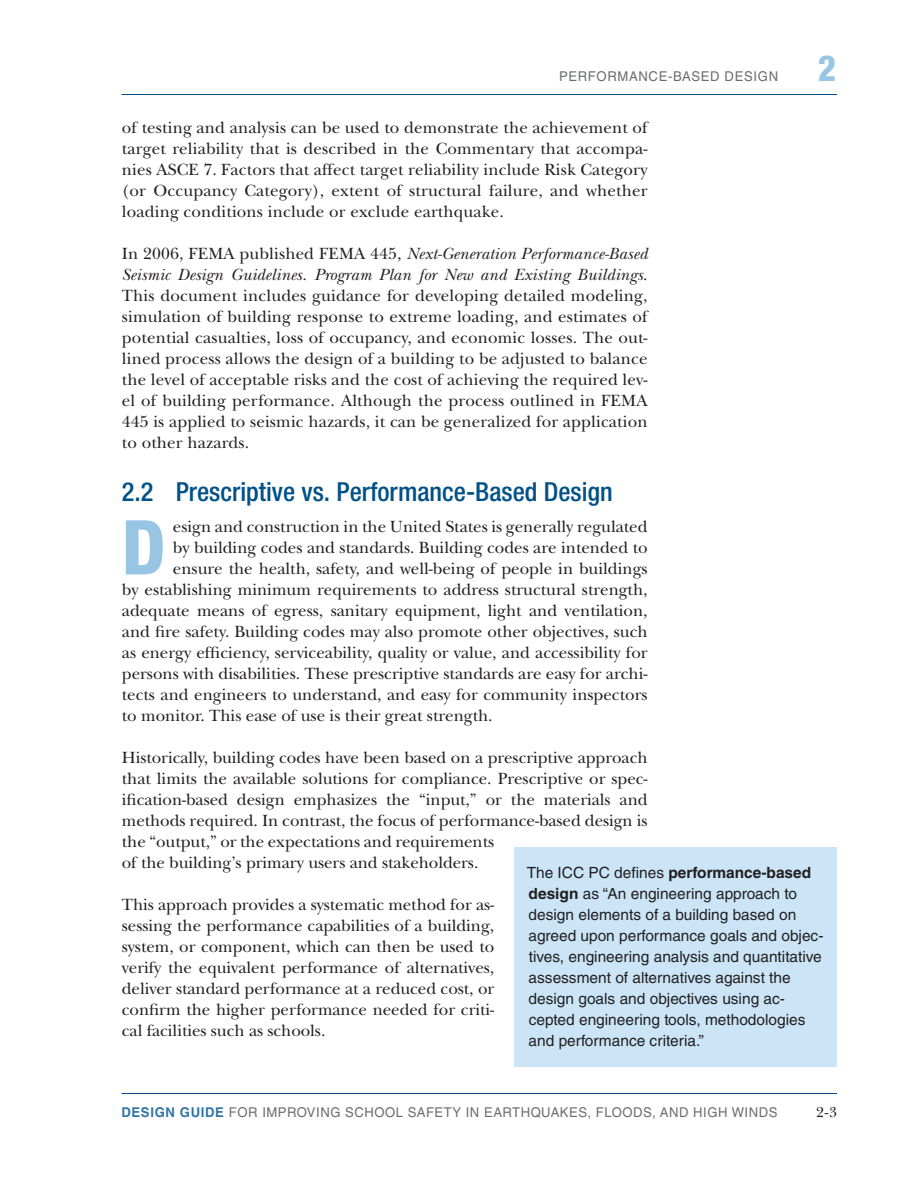
<style>
.page{position:relative;width:918px;height:1188px;background:#fff}
.page>*{position:absolute;margin:0;border:0;box-sizing:border-box;transform-origin:0 0}
._424_main_body_drop{font:800 condensed 75.75px "Helvetica Neue LT Std";color:#98c5e4}
.t1{font:800 condensed 36px "Helvetica Neue LT Std";color:#98c5e4}
.subhead_level1{font:500 condensed 26.25px "Helvetica Neue LT Std";color:#005187}
._424_main_body_drop-2{font:16.95px/21px "New Baskerville Std";color:#231f20;text-align:justify}
._424_box_body_black{font:15.45px/21px "Helvetica LT Std";color:#231f20}
.t2{font:15px "New Baskerville Std";color:#231f20}
.t3{font:13.5px "Helvetica LT Std";letter-spacing:.04em;color:#6c6d70}
.s1{font-style:italic}
.s2{font-weight:700}
.s3{font-weight:700;color:#2f75a5}
</style>
<div class="page">
<hr style="left:122px;top:94px;width:715px;height:1px;background:#005187">
<hr style="left:122px;top:1093px;width:715px;height:1px;background:#005187">
<div style="left:514px;top:847px;width:323px;height:219px;background:#cbe5f7"></div>
<p class="t3" style="left:559px;top:68px;width:221px">PERFORMANCE-BASED DESIGN</p>
<p class="t1" style="left:818px;top:46px;width:20px">2</p>
<p class="_424_main_body_drop-2" style="left:122px;top:118px;width:527px">of testing and analysis can be used to demonstrate the achievement of target reliability that is described in the Commentary that accompa&shy;nies ASCE 7. Factors that affect target reliability include Risk Category (or Occupancy Category), extent of structural failure, and whether loading conditions include or exclude earthquake.</p>
<p class="_424_main_body_drop-2" style="left:122px;top:244px;width:527px">In 2006, FEMA published FEMA 445, <span class="s1">Next-Generation Performance-Based Seismic Design Guidelines. Program Plan for New and Existing Buildings</span>.<br>This document includes guidance for developing detailed modeling, simulation of building response to extreme loading, and estimates of potential casualties, loss of occupancy, and economic losses. The out&shy;lined process allows the design of a building to be adjusted to balance the level of acceptable risks and the cost of achieving the required lev&shy;el of building performance. Although the process outlined in FEMA 445 is applied to seismic hazards, it can be generalized for application to other hazards.</p>
<p class="subhead_level1" style="left:122px;top:476px;width:492px">2.2 Prescriptive vs. Performance-Based Design</p>
<p class="_424_main_body_drop" style="left:122px;top:501px;width:45px">D</p>
<p class="_424_main_body_drop-2" style="left:173px;top:517px;width:476px">esign and construction in the United States is generally regulated</p>
<p class="_424_main_body_drop-2" style="left:173px;top:538px;width:476px">by building codes and standards. Building codes are intended to</p>
<p class="_424_main_body_drop-2" style="left:173px;top:559px;width:476px">ensure the health, safety, and well-being of people in buildings</p>
<p class="_424_main_body_drop-2" style="left:122px;top:580px;width:527px">by establishing minimum requirements to address structural strength,</p>
<p class="_424_main_body_drop-2" style="left:122px;top:601px;width:527px">adequate means of egress, sanitary equipment, light and ventilation,</p>
<p class="_424_main_body_drop-2" style="left:122px;top:622px;width:527px">and fire safety. Building codes may also promote other objectives, such</p>
<p class="_424_main_body_drop-2" style="left:122px;top:643px;width:527px">as energy efficiency, serviceability, quality or value, and accessibility for</p>
<p class="_424_main_body_drop-2" style="left:122px;top:664px;width:527px">persons with disabilities. These prescriptive standards are easy for archi-</p>
<p class="_424_main_body_drop-2" style="left:122px;top:685px;width:527px">tects and engineers to understand, and easy for community inspectors</p>
<p class="_424_main_body_drop-2" style="left:122px;top:706px;width:372px">to monitor. This ease of use is their great strength.</p>
<p class="_424_main_body_drop-2" style="left:122px;top:748px;width:527px;text-align:left">Historically, building codes have been based on a prescriptive approach that limits the available solutions for compliance. Prescriptive or spec&shy;ification-based design emphasizes the “input,” or the materials and methods required. In contrast, the focus of performance-based design is the “output,” or the expectations and requirements<br>of the building’s primary users and stakeholders.</p>
<p class="_424_main_body_drop-2" style="left:122px;top:895px;width:374px">This approach provides a systematic method for as&shy;sessing the performance capabilities of a building, system, or component, which can then be used to verify the equivalent performance of alternatives, deliver standard performance at a reduced cost, or confirm the higher performance needed for criti&shy;cal facilities such as schools.</p>
<p class="_424_box_body_black" style="left:527px;top:862px;width:298px">The ICC PC defines <span class="s2">performance-based design</span> as “An engineering approach to design elements of a building based on agreed upon performance goals and objec&shy;tives, engineering analysis and quantitative assessment of alternatives against the design goals and objectives using ac&shy;cepted engineering tools, methodologies and performance criteria.”</p>
<p class="t3" style="left:122px;top:1104px;width:657px"><span class="s3">DESIGN GUIDE</span> FOR IMPROVING SCHOOL SAFETY IN EARTHQUAKES, FLOODS, AND HIGH WINDS</p>
<p class="t2" style="left:816px;top:1103px;width:22px">2-3</p>
</div>
